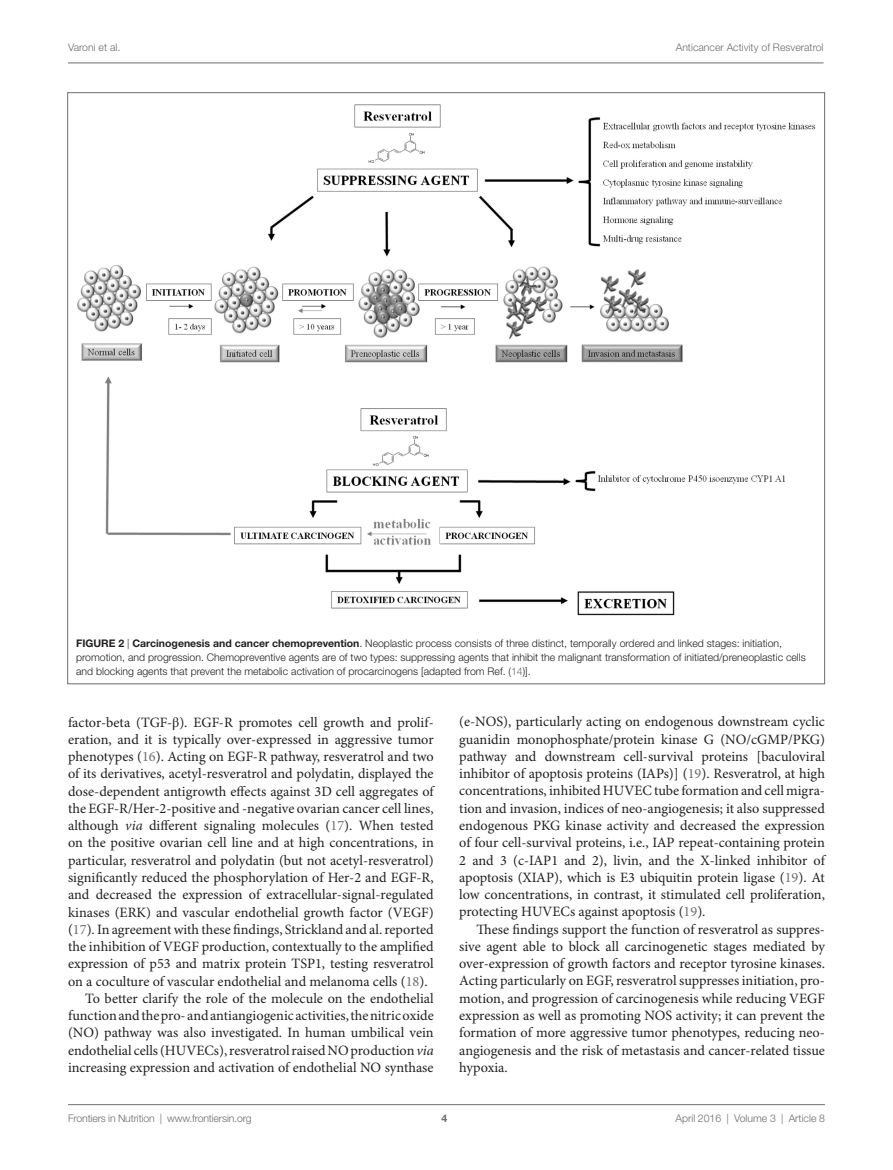
<style>
.page{position:relative;width:893px;height:1170px;background:#fff}
.page>*{position:absolute;margin:0;border:0;box-sizing:border-box;transform-origin:0 0}
.t1{font:14.25px/17.2px "Minion Pro";color:#231f20;text-align:justify}
.t2{font:300 10.5px/14.2px "Helvetica Neue LT Std";color:#231f20}
.t3{font:300 10.5px "Helvetica Neue LT Std";color:#6c6d70}
.t4{font:700 10.5px "Helvetica Neue LT Std";color:#6c6d70}
.s1{font-weight:700}
.s2{color:#6c6d70}
.s3{font-family:"STIX General"}
.s4{font-style:italic}
</style>
<div class="page">
<img style="left:77px;top:104px;width:739px;height:512px">
<hr style="left:68px;top:63px;width:756px;height:1px;background:#6c6d70">
<hr style="left:68px;top:1104px;width:757px;height:1px;background:#6c6d70">
<p class="t3" style="left:68px;top:41px;width:54px">Varoni et al.</p>
<p class="t3" style="left:676px;top:41px;width:149px">Anticancer Activity of Resveratrol</p>
<p class="t2" style="left:76px;top:635px;width:731px"><span class="s1">FIGURE 2</span> | <span class="s1">Carcinogenesis and cancer chemoprevention</span>. Neoplastic process consists of three distinct, temporally ordered and linked stages: initiation, promotion, and progression. Chemopreventive agents are of two types: suppressing agents that inhibit the malignant transformation of initiated/preneoplastic cells and blocking agents that prevent the metabolic activation of procarcinogens [adapted from Ref. (<span class="s2">14</span>)].</p>
<p class="t1" style="left:68px;top:714px;width:367px">factor-beta (TGF-<span class="s3">β</span>). EGF-R promotes cell growth and prolif-</p>
<p class="t1" style="left:68px;top:731px;width:367px">eration, and it is typically over-expressed in aggressive tumor</p>
<p class="t1" style="left:68px;top:748px;width:367px">phenotypes (<span class="s2">16</span>). Acting on EGF-R pathway, resveratrol and two</p>
<p class="t1" style="left:68px;top:765px;width:367px">of its derivatives, acetyl-resveratrol and polydatin, displayed the</p>
<p class="t1" style="left:68px;top:783px;width:367px">dose-dependent antigrowth effects against 3D cell aggregates of</p>
<p class="t1" style="left:68px;top:800px;width:367px">the EGF-R/Her-2-positive and -negative ovarian cancer cell lines,</p>
<p class="t1" style="left:68px;top:817px;width:367px">although <span class="s4">via</span> different signaling molecules (<span class="s2">17</span>). When tested</p>
<p class="t1" style="left:68px;top:834px;width:367px">on the positive ovarian cell line and at high concentrations, in</p>
<p class="t1" style="left:68px;top:852px;width:367px">particular, resveratrol and polydatin (but not acetyl-resveratrol)</p>
<p class="t1" style="left:68px;top:869px;width:367px">significantly reduced the phosphorylation of Her-2 and EGF-R,</p>
<p class="t1" style="left:68px;top:886px;width:367px">and decreased the expression of extracellular-signal-regulated</p>
<p class="t1" style="left:68px;top:903px;width:367px">kinases (ERK) and vascular endothelial growth factor (VEGF)</p>
<p class="t1" style="left:68px;top:921px;width:367px">(<span class="s2">17</span>). In agreement with these findings, Strickland and al. reported</p>
<p class="t1" style="left:68px;top:938px;width:367px">the inhibition of VEGF production, contextually to the amplified</p>
<p class="t1" style="left:68px;top:955px;width:367px">expression of p53 and matrix protein TSP1, testing resveratrol</p>
<p class="t1" style="left:68px;top:972px;width:361px">on a coculture of vascular endothelial and melanoma cells (<span class="s2">18</span>).</p>
<p class="t1" style="left:85px;top:990px;width:350px">To better clarify the role of the molecule on the endothelial</p>
<p class="t1" style="left:68px;top:1007px;width:367px">function and the pro- and antiangiogenic activities, the nitric oxide</p>
<p class="t1" style="left:68px;top:1024px;width:367px">(NO) pathway was also investigated. In human umbilical vein</p>
<p class="t1" style="left:68px;top:1041px;width:367px">endothelial cells (HUVECs), resveratrol raised NO production <span class="s4">via</span></p>
<p class="t1" style="left:68px;top:1059px;width:367px">increasing expression and activation of endothelial NO synthase</p>
<p class="t1" style="left:459px;top:713px;width:367px">(e-NOS), particularly acting on endogenous downstream cyclic guanidin monophosphate/protein kinase G (NO/cGMP/PKG) pathway and downstream cell-survival proteins [baculoviral inhibitor of apoptosis proteins (IAPs)] (<span class="s2">19</span>). Resveratrol, at high concentrations, inhibited HUVEC tube formation and cell migra&shy;tion and invasion, indices of neo-angiogenesis; it also suppressed endogenous PKG kinase activity and decreased the expression of four cell-survival proteins, i.e., IAP repeat-containing protein 2 and 3 (c-IAP1 and 2), livin, and the X-linked inhibitor of apoptosis (XIAP), which is E3 ubiquitin protein ligase (<span class="s2">19</span>). At low concentrations, in contrast, it stimulated cell proliferation, protecting HUVECs against apoptosis (<span class="s2">19</span>).</p>
<p class="t1" style="left:459px;top:920px;width:367px;text-indent:17px">These findings support the function of resveratrol as suppres&shy;sive agent able to block all carcinogenetic stages mediated by over-expression of growth factors and receptor tyrosine kinases.<br>Acting particularly on EGF, resveratrol suppresses initiation, pro&shy;motion, and progression of carcinogenesis while reducing VEGF expression as well as promoting NOS activity; it can prevent the formation of more aggressive tumor phenotypes, reducing neo&shy;angiogenesis and the risk of metastasis and cancer-related tissue hypoxia.</p>
<p class="t3" style="left:68px;top:1111px;width:185px">Frontiers in Nutrition | www.frontiersin.org</p>
<p class="t3" style="left:675px;top:1111px;width:151px">April 2016 | Volume 3 | Article 8</p>
<p class="t4" style="left:441px;top:1111px;width:7px">4</p>
</div>
